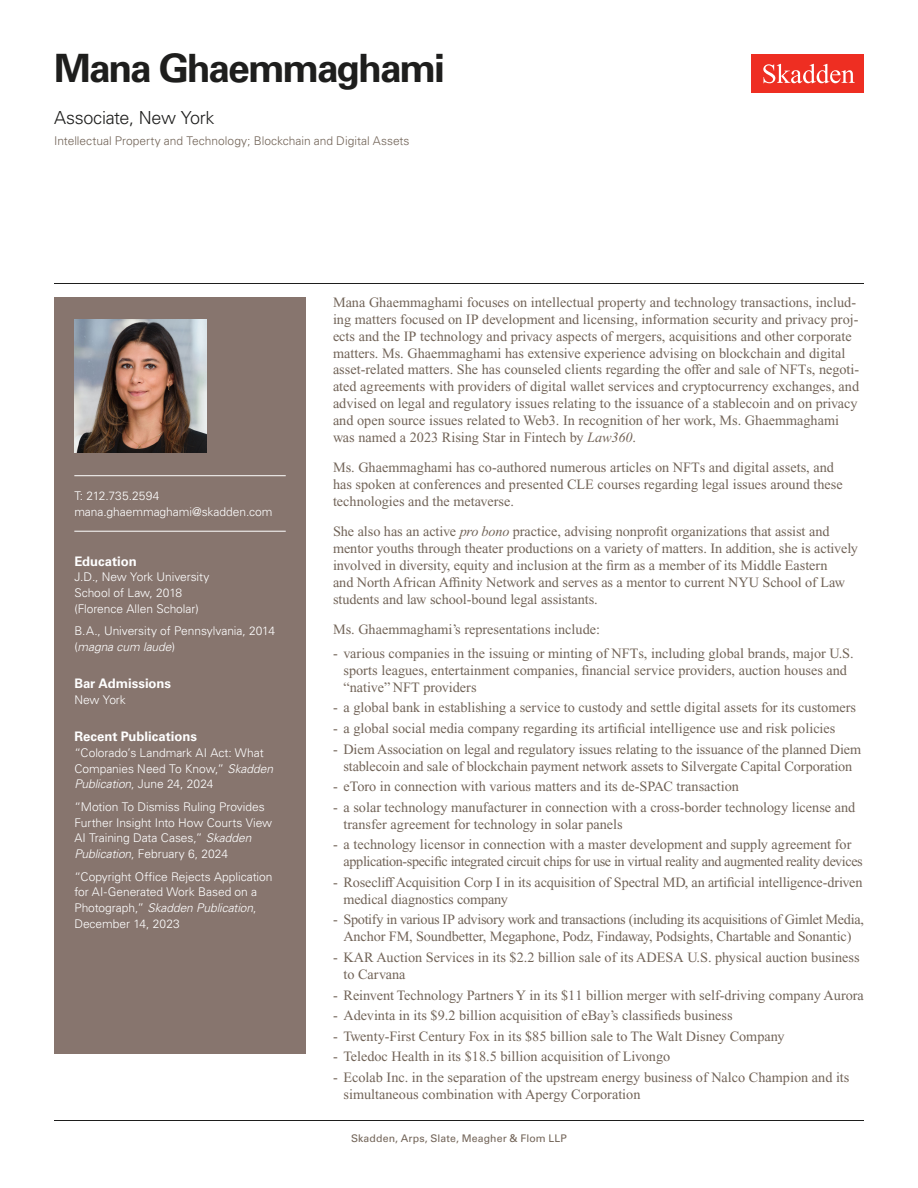
<style>
.page{position:relative;width:918px;height:1188px;background:#fff}
.page>*{position:absolute;margin:0;border:0;box-sizing:border-box;transform-origin:0 0}
.Name{font:700 39px "Univers LT Std";letter-spacing:-.055em;color:#1e1e1d}
.Title_and_Office{font:300 18px "Univers LT Std";letter-spacing:-.015em;color:#1e1e1d}
.Main_Body_Bulleted{font:14.25px/16.8px "Times New Roman PS Std";color:#726458}
.Main_Body{font:14.25px/16.8px "Times New Roman PS Std";color:#726458}
.Main_Body_Bulleted-2{font:14.25px/16.8px "Times New Roman PS Std";letter-spacing:-.025em;color:#726458}
.Bar_Admission_Education{font:700 13.2px "Univers LT Std";color:#fff}
.Sidebar_text{font:300 12px/15.8px "Univers LT Std";letter-spacing:-.005em;color:#fff}
.Practice{font:300 12px "Univers LT Std";color:#726458}
.Email{font:300 12px "Univers LT Std";letter-spacing:-.005em;color:#fff}
.Phone_Number{font:300 12px "Univers LT Std";letter-spacing:.005em;color:#fff}
.Folio{font:10.5px "Univers LT Std";letter-spacing:.01em;color:#726458}
.s1{font-style:italic}
</style>
<div class="page">
<div style="left:752px;top:54px;width:112px;height:39px;background:#ee2e22"></div>
<svg style="left:763px;top:64px;width:92px;height:19px"></svg>
<div style="left:54px;top:297px;width:252px;height:756px;background:#87756e"></div>
<hr style="left:74px;top:475px;width:212px;height:1px;background:#fff">
<hr style="left:74px;top:531px;width:212px;height:1px;background:#fff">
<img style="left:74px;top:320px;width:132px;height:132px">
<hr style="left:54px;top:1120px;width:810px;height:1px;background:#1e1e1d">
<hr style="left:54px;top:283px;width:810px;height:1px;background:#1e1e1d">
<h1 class="Name" style="left:54px;top:46px;width:393px">Mana Ghaemmaghami</h1>
<h2 class="Title_and_Office" style="left:54px;top:107px;width:162px">Associate, New York</h2>
<h3 class="Practice" style="left:54px;top:134px;width:357px">Intellectual Property and Technology; Blockchain and Digital Assets</h3>
<p class="Phone_Number" style="left:74px;top:489px;width:87px">T: 212.735.2594</p>
<p class="Email" style="left:74px;top:504px;width:200px">mana.ghaemmaghami@skadden.com</p>
<p class="Bar_Admission_Education" style="left:74px;top:553px;width:64px">Education</p>
<p class="Sidebar_text" style="left:74px;top:569px;width:137px">J.D., New York University<br>School of Law, 2018 (Florence Allen Scholar)</p>
<p class="Sidebar_text" style="left:74px;top:623px;width:202px">B.A., University of Pennsylvania, 2014 (<span class="s1">magna cum laude</span>)</p>
<p class="Bar_Admission_Education" style="left:74px;top:676px;width:98px">Bar Admissions</p>
<p class="Sidebar_text" style="left:74px;top:692px;width:53px">New York</p>
<p class="Bar_Admission_Education" style="left:74px;top:729px;width:124px">Recent Publications</p>
<p class="Sidebar_text" style="left:74px;top:745px;width:200px">“Colorado’s Landmark AI Act: What<br>Companies Need To Know,” <span class="s1">Skadden<br>Publication</span>, June 24, 2024</p>
<p class="Sidebar_text" style="left:74px;top:799px;width:199px">“Motion To Dismiss Ruling Provides Further Insight Into How Courts View AI Training Data Cases,” <span class="s1">Skadden Publication</span>, February 6, 2024</p>
<p class="Sidebar_text" style="left:74px;top:869px;width:200px">“Copyright Office Rejects Application for AI-Generated Work Based on a<br>Photograph,” <span class="s1">Skadden Publication</span>,<br>December 14, 2023</p>
<p class="Main_Body" style="left:333px;top:294px;width:528px">Mana Ghaemmaghami focuses on intellectual property and technology transactions, includ&shy;ing matters focused on IP development and licensing, information security and privacy proj&shy;ects and the IP technology and privacy aspects of mergers, acquisitions and other corporate matters. Ms. Ghaemmaghami has extensive experience advising on blockchain and digital asset-related matters. She has counseled clients regarding the offer and sale of NFTs, negoti&shy;ated agreements with providers of digital wallet services and cryptocurrency exchanges, and advised on legal and regulatory issues relating to the issuance of a stablecoin and on privacy and open source issues related to Web3. In recognition of her work, Ms. Ghaemmaghami was named a 2023 Rising Star in Fintech by <span class="s1">Law360</span>.</p>
<p class="Main_Body" style="left:333px;top:459px;width:511px">Ms. Ghaemmaghami has co-authored numerous articles on NFTs and digital assets, and has spoken at conferences and presented CLE courses regarding legal issues around these technologies and the metaverse.</p>
<p class="Main_Body" style="left:333px;top:523px;width:527px">She also has an active <span class="s1">pro bono</span> practice, advising nonprofit organizations that assist and mentor youths through theater productions on a variety of matters. In addition, she is actively involved in diversity, equity and inclusion at the firm as a member of its Middle Eastern<br>and North African Affinity Network and serves as a mentor to current NYU School of Law students and law school-bound legal assistants.</p>
<p class="Main_Body" style="left:333px;top:621px;width:269px">Ms. Ghaemmaghami’s representations include:</p>
<p class="Main_Body_Bulleted" style="left:344px;top:645px;width:512px;text-indent:-10px">- various companies in the issuing or minting of NFTs, including global brands, major U.S. sports leagues, entertainment companies, financial service providers, auction houses and “native” NFT providers</p>
<p class="Main_Body_Bulleted" style="left:333px;top:699px;width:525px">- a global bank in establishing a service to custody and settle digital assets for its customers</p>
<p class="Main_Body_Bulleted" style="left:333px;top:720px;width:504px">- a global social media company regarding its artificial intelligence use and risk policies</p>
<p class="Main_Body_Bulleted" style="left:333px;top:741px;width:530px;text-align:center">- Diem Association on legal and regulatory issues relating to the issuance of the planned Diem stablecoin and sale of blockchain payment network assets to Silvergate Capital Corporation</p>
<p class="Main_Body_Bulleted" style="left:333px;top:778px;width:408px">- eToro in connection with various matters and its de-SPAC transaction</p>
<p class="Main_Body_Bulleted" style="left:344px;top:799px;width:513px;text-indent:-10px">- a solar technology manufacturer in connection with a cross-border technology license and transfer agreement for technology in solar panels</p>
<p class="Main_Body_Bulleted-2" style="left:344px;top:836px;width:521px;text-indent:-10px">- a technology licensor in connection with a master development and supply agreement for application-specific integrated circuit chips for use in virtual reality and augmented reality devices</p>
<p class="Main_Body_Bulleted" style="left:344px;top:874px;width:521px;text-indent:-10px">- Rosecliff Acquisition Corp I in its acquisition of Spectral MD, an artificial intelligence-driven medical diagnostics company</p>
<p class="Main_Body_Bulleted-2" style="left:333px;top:911px;width:532px;text-align:center">- Spotify in various IP advisory work and transactions (including its acquisitions of Gimlet Media,<br>Anchor FM, Soundbetter, Megaphone, Podz, Findaway, Podsights, Chartable and Sonantic)</p>
<p class="Main_Body_Bulleted" style="left:344px;top:949px;width:518px;text-indent:-10px">- KAR Auction Services in its $2.2 billion sale of its ADESA U.S. physical auction business to Carvana</p>
<p class="Main_Body_Bulleted" style="left:333px;top:986px;width:532px">- Reinvent Technology Partners Y in its $11 billion merger with self-driving company Aurora</p>
<p class="Main_Body_Bulleted" style="left:333px;top:1007px;width:401px">- Adevinta in its $9.2 billion acquisition of eBay’s classifieds business</p>
<p class="Main_Body_Bulleted" style="left:333px;top:1028px;width:453px">- Twenty-First Century Fox in its $85 billion sale to The Walt Disney Company</p>
<p class="Main_Body_Bulleted" style="left:333px;top:1048px;width:339px">- Teledoc Health in its $18.5 billion acquisition of Livongo</p>
<p class="Main_Body_Bulleted" style="left:344px;top:1069px;width:508px;text-indent:-10px">- Ecolab Inc. in the separation of the upstream energy business of Nalco Champion and its simultaneous combination with Apergy Corporation</p>
<p class="Folio" style="left:351px;top:1132px;width:217px">Skadden, Arps, Slate, Meagher &amp; Flom LLP</p>
</div>
